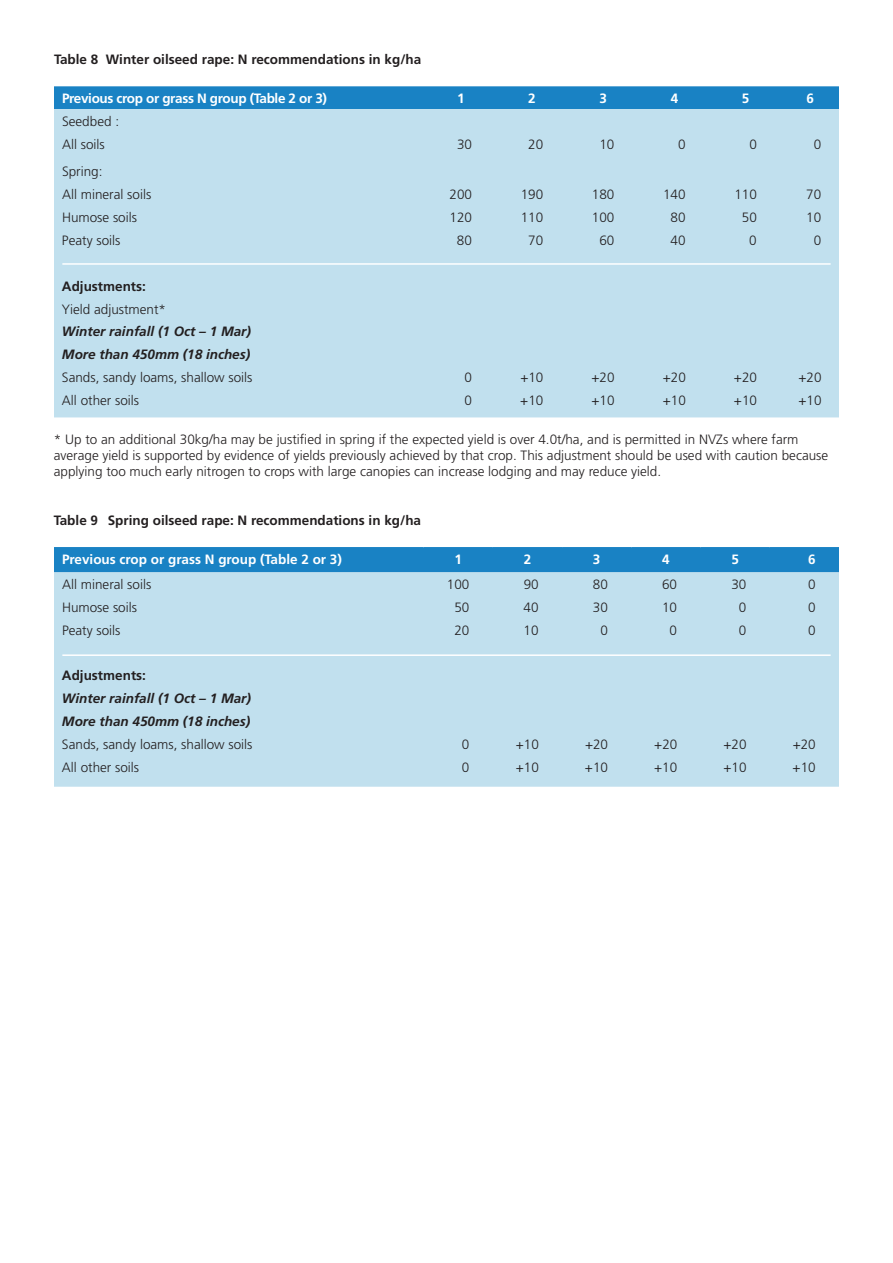
<style>
.page{position:relative;width:893px;height:1263px;background:#fff}
.page>*{position:absolute;margin:0;border:0;box-sizing:border-box;transform-origin:0 0}
.t1{font:300 13.5px/23px "Frutiger LT Std";color:#231f20}
.t2{font:700 13.5px "Frutiger LT Std";color:#231f20}
.t3{font:italic 700 13.5px/23px "Frutiger LT Std";color:#231f20}
.t4{font:700 13.5px "Frutiger LT Std";letter-spacing:-.025em;color:#fff}
.t5{font:700 13.5px "Frutiger LT Std";color:#fff}
</style>
<div class="page">
<div style="left:54px;top:86px;width:785px;height:23px;background:#1982c4"></div>
<div style="left:54px;top:109px;width:785px;height:308px;background:#c1e0ee"></div>
<div style="left:54px;top:548px;width:785px;height:24px;background:#1982c4"></div>
<div style="left:54px;top:572px;width:785px;height:215px;background:#c1e0ee"></div>
<hr style="left:54px;top:547px;width:370px;height:1px;background:#1982c4">
<hr style="left:424px;top:547px;width:69px;height:1px;background:#1982c4">
<hr style="left:493px;top:547px;width:69px;height:1px;background:#1982c4">
<hr style="left:562px;top:547px;width:69px;height:1px;background:#1982c4">
<hr style="left:631px;top:547px;width:69px;height:1px;background:#1982c4">
<hr style="left:700px;top:547px;width:70px;height:1px;background:#1982c4">
<hr style="left:770px;top:547px;width:69px;height:1px;background:#1982c4">
<hr style="left:62px;top:263px;width:769px;height:2px;background:#fff">
<hr style="left:62px;top:654px;width:769px;height:2px;background:#fff">
<p class="t2" style="left:54px;top:52px;width:369px">Table 8 Winter oilseed rape: N recommendations in kg/ha</p>
<p class="t4" style="left:62px;top:90px;width:266px">Previous crop or grass N group (Table 2 or 3)</p>
<p class="t4" style="left:457px;top:90px;width:9px">1</p>
<p class="t4" style="left:528px;top:90px;width:9px">2</p>
<p class="t4" style="left:599px;top:90px;width:9px">3</p>
<p class="t4" style="left:671px;top:90px;width:9px">4</p>
<p class="t4" style="left:742px;top:90px;width:9px">5</p>
<p class="t4" style="left:806px;top:90px;width:9px">6</p>
<p class="t1" style="left:62px;top:110px;width:59px">Seedbed :<br>All soils</p>
<p class="t1" style="left:457px;top:133px;width:17px">30</p>
<p class="t1" style="left:528px;top:133px;width:17px">20</p>
<p class="t1" style="left:599px;top:133px;width:17px">10</p>
<p class="t1" style="left:678px;top:133px;width:9px">0</p>
<p class="t1" style="left:749px;top:133px;width:9px">0</p>
<p class="t1" style="left:814px;top:133px;width:9px">0</p>
<p class="t1" style="left:62px;top:160px;width:91px">Spring:<br>All mineral soils</p>
<p class="t1" style="left:449px;top:183px;width:24px">200</p>
<p class="t1" style="left:521px;top:183px;width:24px">190</p>
<p class="t1" style="left:592px;top:183px;width:24px">180</p>
<p class="t1" style="left:663px;top:183px;width:24px">140</p>
<p class="t1" style="left:734px;top:183px;width:24px">110</p>
<p class="t1" style="left:806px;top:183px;width:17px">70</p>
<p class="t1" style="left:62px;top:206px;width:77px">Humose soils</p>
<p class="t1" style="left:449px;top:206px;width:24px">120</p>
<p class="t1" style="left:521px;top:206px;width:24px">110</p>
<p class="t1" style="left:592px;top:206px;width:24px">100</p>
<p class="t1" style="left:671px;top:206px;width:17px">80</p>
<p class="t1" style="left:742px;top:206px;width:17px">50</p>
<p class="t1" style="left:806px;top:206px;width:17px">10</p>
<p class="t1" style="left:62px;top:229px;width:60px">Peaty soils</p>
<p class="t1" style="left:457px;top:229px;width:17px">80</p>
<p class="t1" style="left:528px;top:229px;width:17px">70</p>
<p class="t1" style="left:599px;top:229px;width:17px">60</p>
<p class="t1" style="left:671px;top:229px;width:17px">40</p>
<p class="t1" style="left:749px;top:229px;width:9px">0</p>
<p class="t1" style="left:814px;top:229px;width:9px">0</p>
<p class="t2" style="left:62px;top:278px;width:85px">Adjustments:</p>
<p class="t1" style="left:62px;top:298px;width:106px">Yield adjustment*</p>
<p class="t3" style="left:62px;top:320px;width:191px">Winter rainfall (1 Oct – 1 Mar)<br>More than 450mm (18 inches)</p>
<p class="t1" style="left:62px;top:366px;width:192px">Sands, sandy loams, shallow soils</p>
<p class="t1" style="left:464px;top:366px;width:9px">0</p>
<p class="t1" style="left:520px;top:366px;width:25px">+10</p>
<p class="t1" style="left:592px;top:366px;width:25px">+20</p>
<p class="t1" style="left:663px;top:366px;width:25px">+20</p>
<p class="t1" style="left:734px;top:366px;width:25px">+20</p>
<p class="t1" style="left:798px;top:366px;width:25px">+20</p>
<p class="t1" style="left:62px;top:389px;width:79px">All other soils</p>
<p class="t1" style="left:464px;top:389px;width:9px">0</p>
<p class="t1" style="left:520px;top:389px;width:25px">+10</p>
<p class="t1" style="left:591px;top:389px;width:25px">+10</p>
<p class="t1" style="left:663px;top:389px;width:25px">+10</p>
<p class="t1" style="left:734px;top:389px;width:25px">+10</p>
<p class="t1" style="left:798px;top:389px;width:25px">+10</p>
<p class="t1" style="left:54px;top:431px;width:776px;line-height:16.2px">* Up to an additional 30kg/ha may be justified in spring if the expected yield is over 4.0t/ha, and is permitted in NVZs where farm average yield is supported by evidence of yields previously achieved by that crop. This adjustment should be used with caution because applying too much early nitrogen to crops with large canopies can increase lodging and may reduce yield.</p>
<p class="t2" style="left:54px;top:512px;width:369px">Table 9 Spring oilseed rape: N recommendations in kg/ha</p>
<p class="t5" style="left:62px;top:551px;width:281px">Previous crop or grass N group (Table 2 or 3)</p>
<p class="t4" style="left:454px;top:551px;width:9px">1</p>
<p class="t4" style="left:524px;top:551px;width:9px">2</p>
<p class="t4" style="left:593px;top:551px;width:9px">3</p>
<p class="t4" style="left:662px;top:551px;width:9px">4</p>
<p class="t4" style="left:731px;top:551px;width:9px">5</p>
<p class="t4" style="left:808px;top:551px;width:9px">6</p>
<p class="t1" style="left:62px;top:573px;width:91px">All mineral soils</p>
<p class="t1" style="left:447px;top:573px;width:24px">100</p>
<p class="t1" style="left:524px;top:573px;width:17px">90</p>
<p class="t1" style="left:593px;top:573px;width:17px">80</p>
<p class="t1" style="left:662px;top:573px;width:17px">60</p>
<p class="t1" style="left:731px;top:573px;width:17px">30</p>
<p class="t1" style="left:808px;top:573px;width:9px">0</p>
<p class="t1" style="left:62px;top:596px;width:77px">Humose soils</p>
<p class="t1" style="left:454px;top:596px;width:17px">50</p>
<p class="t1" style="left:524px;top:596px;width:17px">40</p>
<p class="t1" style="left:593px;top:596px;width:17px">30</p>
<p class="t1" style="left:662px;top:596px;width:17px">10</p>
<p class="t1" style="left:739px;top:596px;width:9px">0</p>
<p class="t1" style="left:808px;top:596px;width:9px">0</p>
<p class="t1" style="left:62px;top:619px;width:60px">Peaty soils</p>
<p class="t1" style="left:454px;top:619px;width:17px">20</p>
<p class="t1" style="left:524px;top:619px;width:17px">10</p>
<p class="t1" style="left:600px;top:619px;width:9px">0</p>
<p class="t1" style="left:670px;top:619px;width:9px">0</p>
<p class="t1" style="left:739px;top:619px;width:9px">0</p>
<p class="t1" style="left:808px;top:619px;width:9px">0</p>
<p class="t2" style="left:62px;top:668px;width:85px">Adjustments:</p>
<p class="t3" style="left:62px;top:687px;width:191px">Winter rainfall (1 Oct – 1 Mar)<br>More than 450mm (18 inches)</p>
<p class="t1" style="left:62px;top:733px;width:192px">Sands, sandy loams, shallow soils</p>
<p class="t1" style="left:462px;top:733px;width:9px">0</p>
<p class="t1" style="left:516px;top:733px;width:25px">+10</p>
<p class="t1" style="left:585px;top:733px;width:25px">+20</p>
<p class="t1" style="left:654px;top:733px;width:25px">+20</p>
<p class="t1" style="left:723px;top:733px;width:25px">+20</p>
<p class="t1" style="left:793px;top:733px;width:25px">+20</p>
<p class="t1" style="left:62px;top:756px;width:79px">All other soils</p>
<p class="t1" style="left:462px;top:756px;width:9px">0</p>
<p class="t1" style="left:516px;top:756px;width:25px">+10</p>
<p class="t1" style="left:585px;top:756px;width:25px">+10</p>
<p class="t1" style="left:654px;top:756px;width:25px">+10</p>
<p class="t1" style="left:723px;top:756px;width:25px">+10</p>
<p class="t1" style="left:793px;top:756px;width:25px">+10</p>
</div>
